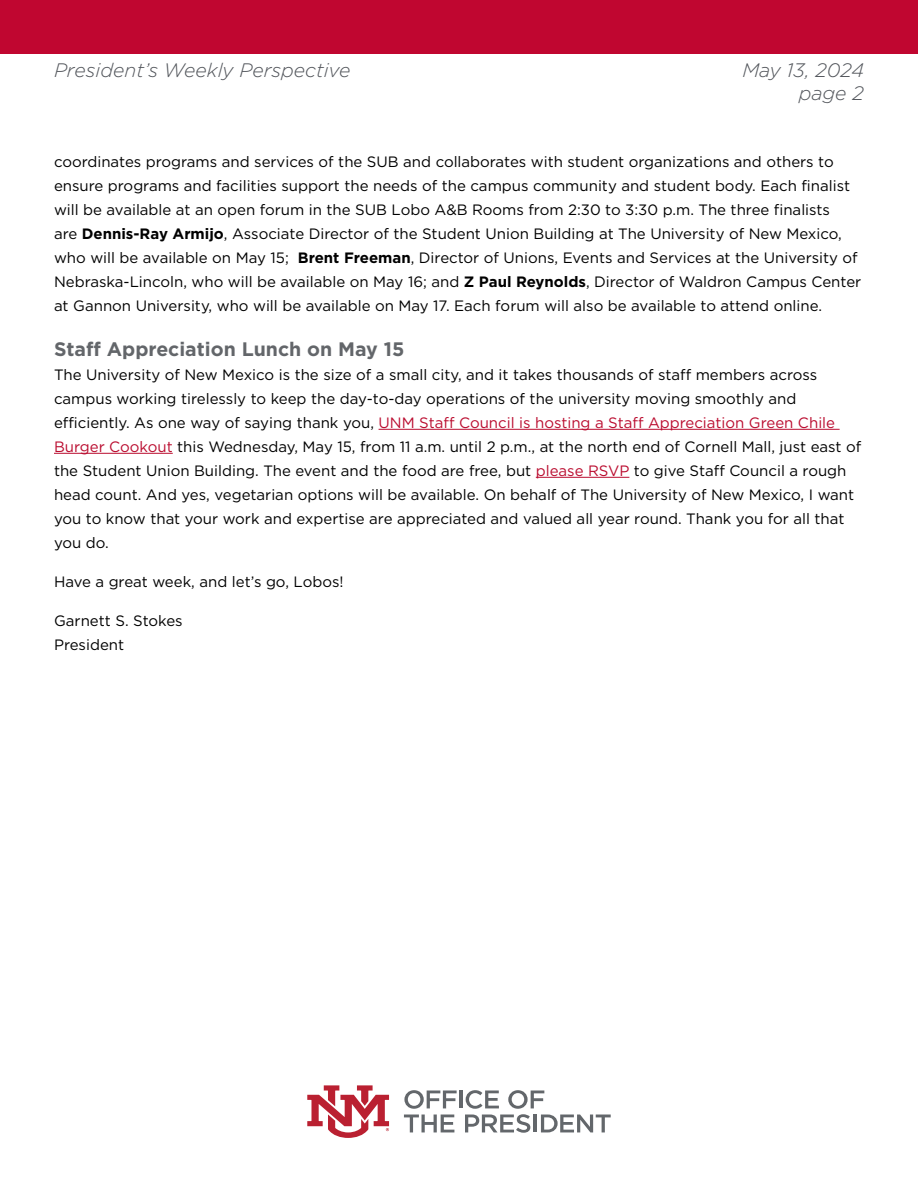
<style>
.page{position:relative;width:918px;height:1188px;background:#fff}
.page>*{position:absolute;margin:0;border:0;box-sizing:border-box;transform-origin:0 0}
.t1{font:italic 300 19.5px/23.4px "Gotham";color:#52555b;text-align:right}
.Normal__Web{font:700 19.5px "Gotham";color:#63666a}
.Normal__Web-2{font:15px/24px "Gotham";color:#000}
.s1{font-weight:700}
.s2{color:#ba0c2f}
</style>
<div class="page">
<hr style="left:379px;top:429px;width:461px;height:1px;background:#ba0c2f">
<hr style="left:54px;top:453px;width:119px;height:1px;background:#ba0c2f">
<hr style="left:536px;top:477px;width:93px;height:1px;background:#ba0c2f">
<div style="left:0;top:0;width:918px;height:53px;background:#c00630"></div>
<svg style="left:404px;top:1090px;width:53px;height:19px"></svg>
<hr style="left:459px;top:1090px;width:4px;height:18px;background:#63676b">
<svg style="left:404px;top:1115px;width:50px;height:17px"></svg>
<svg style="left:465px;top:1090px;width:146px;height:43px"></svg>
<svg style="left:307px;top:1085px;width:82px;height:53px"></svg>
<p class="t1" style="left:54px;top:58px;width:298px">President’s Weekly Perspective</p>
<p class="t1" style="left:742px;top:58px;width:123px">May 13, 2024 page 2</p>
<p class="Normal__Web-2" style="left:54px;top:149px;width:809px">coordinates programs and services of the SUB and collaborates with student organizations and others to ensure programs and facilities support the needs of the campus community and student body. Each finalist will be available at an open forum in the SUB Lobo A&amp;B Rooms from 2:30 to 3:30 p.m. The three finalists<br>are <span class="s1">Dennis-Ray Armijo</span>, Associate Director of the Student Union Building at The University of New Mexico, who will be available on May 15; <span class="s1">Brent Freeman</span>, Director of Unions, Events and Services at the University of Nebraska-Lincoln, who will be available on May 16; and <span class="s1">Z Paul Reynolds</span>, Director of Waldron Campus Center at Gannon University, who will be available on May 17. Each forum will also be available to attend online.</p>
<p class="Normal__Web" style="left:54px;top:336px;width:352px">Staff Appreciation Lunch on May 15</p>
<p class="Normal__Web-2" style="left:54px;top:362px;width:809px">The University of New Mexico is the size of a small city, and it takes thousands of staff members across campus working tirelessly to keep the day-to-day operations of the university moving smoothly and efficiently. As one way of saying thank you, <span class="s2">UNM Staff Council is hosting a Staff Appreciation Green Chile Burger Cookout</span> this Wednesday, May 15, from 11 a.m. until 2 p.m., at the north end of Cornell Mall, just east of the Student Union Building. The event and the food are free, but <span class="s2">please RSVP</span> to give Staff Council a rough head count. And yes, vegetarian options will be available. On behalf of The University of New Mexico, I want you to know that your work and expertise are appreciated and valued all year round. Thank you for all that you do.</p>
<p class="Normal__Web-2" style="left:54px;top:569px;width:291px">Have a great week, and let’s go, Lobos!</p>
<p class="Normal__Web-2" style="left:54px;top:608px;width:130px">Garnett S. Stokes<br>President</p>
</div>
